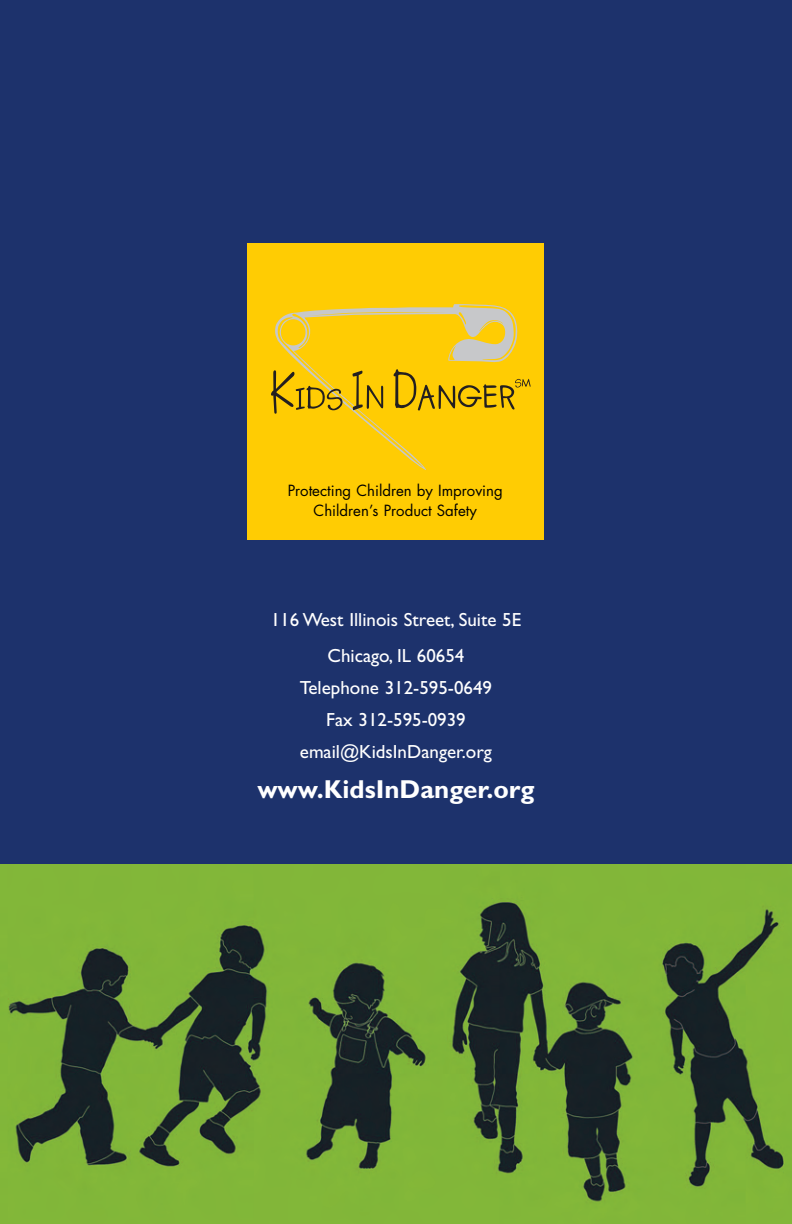
<style>
.page{position:relative;width:792px;height:1224px;background:#fff}
.page>*{position:absolute;margin:0;border:0;box-sizing:border-box;transform-origin:0 0}
.t1{font:700 26px "Gill Sans";color:#fff}
.t2{font:19px/32px "Gill Sans";color:#fff;text-align:center}
.t3{font:15px/20px "Futura";color:#000;text-align:center}
</style>
<div class="page">
<div style="left:0;top:0;width:792px;height:864px;background:#1d326c"></div>
<img style="left:0;top:864px;width:792px;height:360px">
<div style="left:247px;top:243px;width:297px;height:297px;background:#ffcc03"></div>
<svg style="left:271px;top:304px;width:260px;height:166px"></svg>
<p class="t3" style="left:288px;top:482px;width:217px">Protecting Children by Improving<br>Children’s Product Safety</p>
<p class="t2" style="left:271px;top:603px;width:252px;line-height:36px">116 West Illinois Street, Suite 5E<br>Chicago, IL 60654</p>
<p class="t2" style="left:300px;top:673px;width:194px">Telephone 312-595-0649<br>Fax 312-595-0939 email@KidsInDanger.org</p>
<h1 class="t1" style="left:257px;top:779px;width:279px">www.KidsInDanger.org</h1>
</div>
